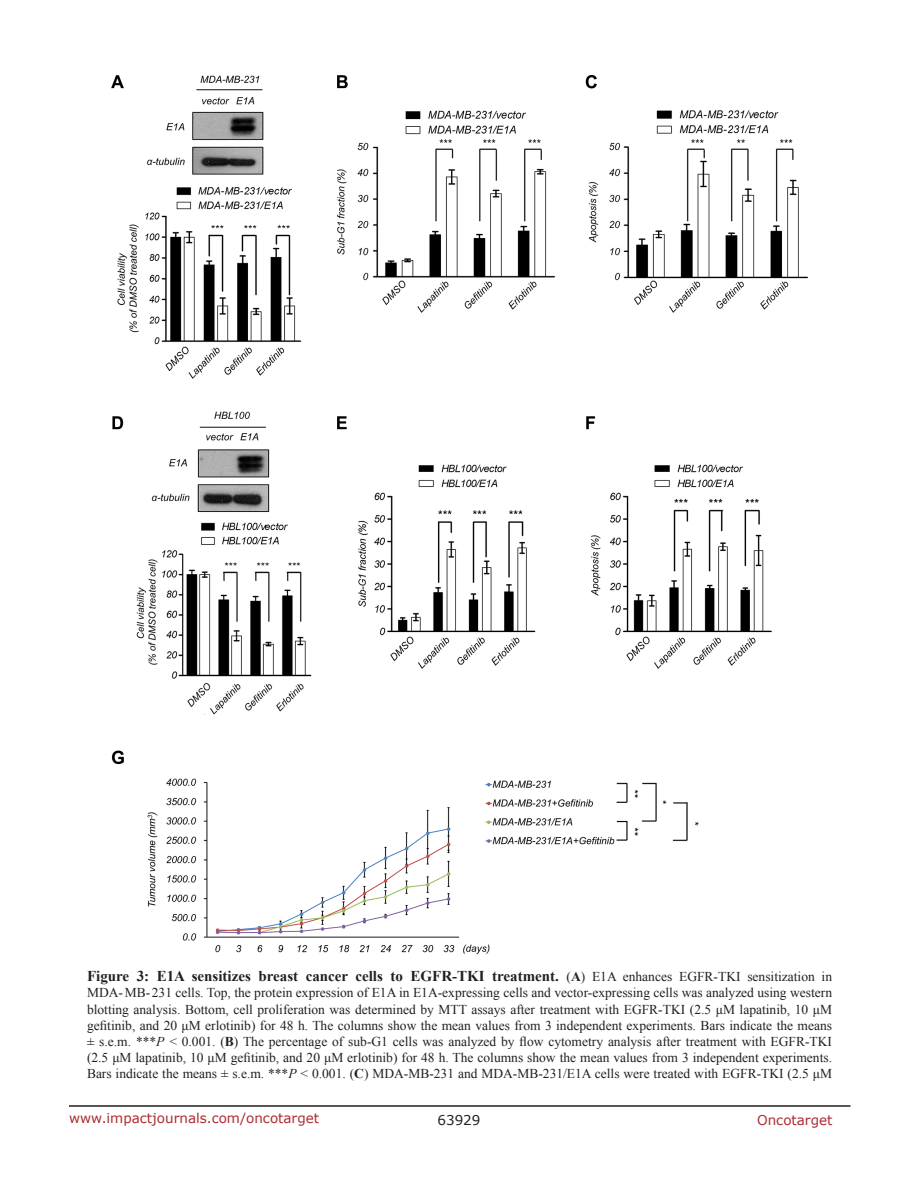
<style>
.page{position:relative;width:918px;height:1188px;background:#fff}
.page>*{position:absolute;margin:0;border:0;box-sizing:border-box;transform-origin:0 0}
.FigureText{font:700 15px "Times New Roman";color:#231f20}
.FigureText-2{font:13.5px/16.2px "Times New Roman";color:#231f20;text-align:justify}
.t1{font:13.5px "Verdana";color:#ac2b31}
.t2{font:13.5px "Verdana";color:#231f20}
.s1{font-weight:400;font-size:13.5px}
.s2{font-size:13.5px}
.s3{font-style:italic}
.s4{font-weight:700}
</style>
<div class="page">
<hr style="left:69px;top:1105px;width:781px;height:2px;background:#231f20">
<img style="left:111px;top:76px;width:696px;height:877px">
<p class="FigureText" style="left:87px;top:966px;width:747px">Figure 3: E1A sensitizes breast cancer cells to EGFR-TKI treatment. <span class="s1">(</span><span class="s2">A</span><span class="s1">) E1A enhances EGFR-TKI sensitization in</span></p>
<p class="FigureText-2" style="left:87px;top:985px;width:747px">MDA-MB-231 cells. Top, the protein expression of E1A in E1A-expressing cells and vector-expressing cells was analyzed using western blotting analysis. Bottom, cell proliferation was determined by MTT assays after treatment with EGFR-TKI (2.5 μM lapatinib, 10 μM gefitinib, and 20 μM erlotinib) for 48 h. The columns show the mean values from 3 independent experiments. Bars indicate the means ± s.e.m. ***<span class="s3">P</span> &lt; 0.001. (<span class="s4">B</span>) The percentage of sub-G1 cells was analyzed by flow cytometry analysis after treatment with EGFR-TKI (2.5 μM lapatinib, 10 μM gefitinib, and 20 μM erlotinib) for 48 h. The columns show the mean values from 3 independent experiments.<br>Bars indicate the means ± s.e.m. ***<span class="s3">P</span> &lt; 0.001. (<span class="s4">C</span>) MDA-MB-231 and MDA-MB-231/E1A cells were treated with EGFR-TKI (2.5 μM</p>
<p class="t1" style="left:69px;top:1109px;width:252px">www.impactjournals.com/oncotarget</p>
<p class="t2" style="left:438px;top:1111px;width:44px">63929</p>
<p class="t1" style="left:757px;top:1111px;width:77px">Oncotarget</p>
</div>
